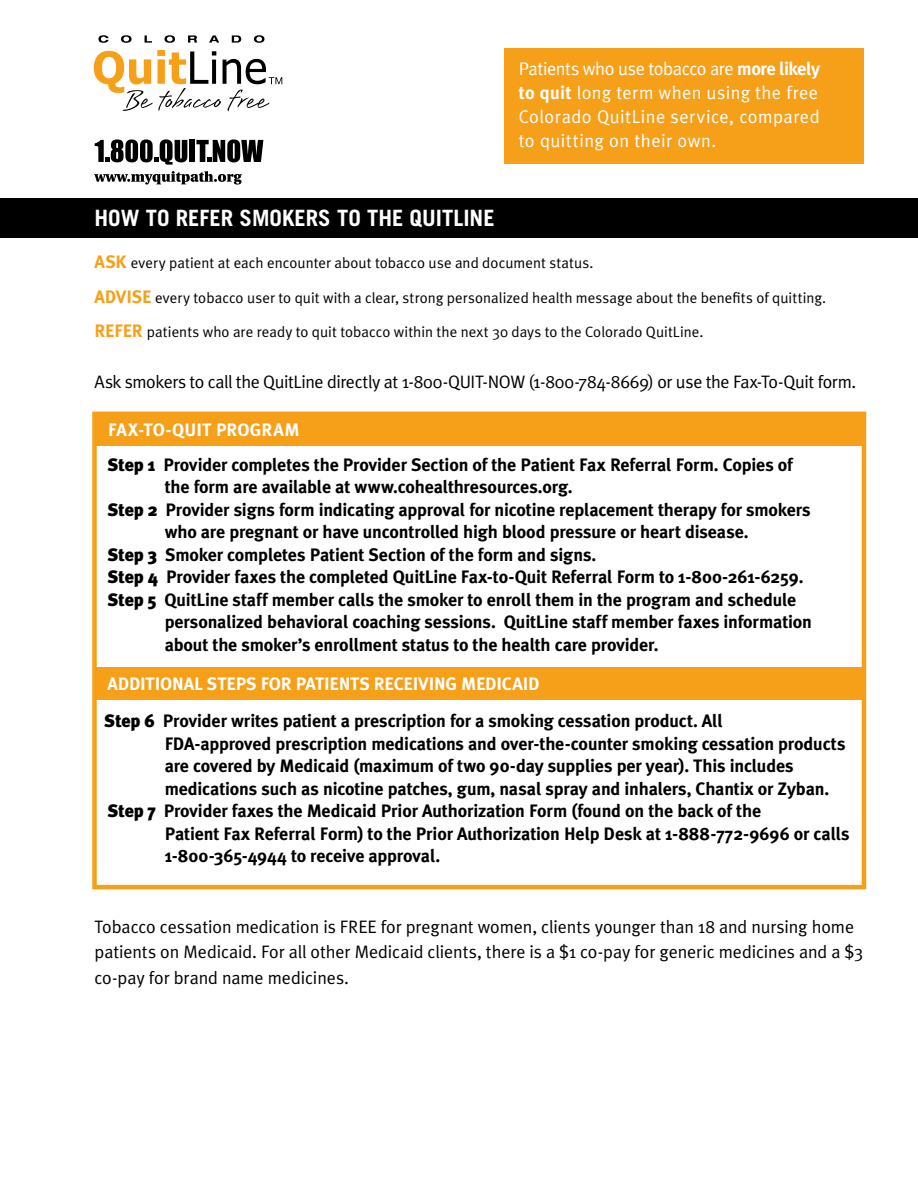
<style>
.page{position:relative;width:918px;height:1188px;background:#fff}
.page>*{position:absolute;margin:0;border:0;box-sizing:border-box;transform-origin:0 0}
.t1{font:700 22.5px "Trade Gothic";color:#fff}
.t2{font:18.3px/24px "Meta Plus Normal";letter-spacing:.025em;color:#fff;text-align:justify}
.t3{font:700 18px/34.5px "Meta Plus";letter-spacing:-.01em;color:#000}
.t4{font:18px/25.5px "Meta Plus Normal";letter-spacing:-.005em;color:#000}
.t5{font:700 18px "Meta Plus";color:#f6a01a}
.t6{font:15px "Meta Plus Normal";letter-spacing:.005em;color:#000}
.s1{font-family:"Meta Plus";font-weight:700}
.s2{font-family:"Meta Plus";font-weight:700;font-size:18px;color:#f6a01a}
.s3{color:#fff}
.s4{font-weight:900}
</style>
<div class="page">
<div style="left:94px;top:413px;width:769px;height:33px;background:#f6a01a"></div>
<div style="left:94px;top:667px;width:769px;height:33px;background:#f6a01a"></div>
<div style="left:0;top:198px;width:918px;height:39px;background:#000"></div>
<div style="left:92px;top:412px;width:774px;height:477px;border:4px solid #f6a01a"></div>
<svg style="left:95px;top:139px;width:92px;height:26px"></svg>
<div style="left:190px;top:140px;width:5px;height:22px;background:#000"></div>
<svg style="left:196px;top:139px;width:67px;height:23px"></svg>
<svg style="left:94px;top:171px;width:148px;height:14px"></svg>
<svg style="left:98px;top:35px;width:10px;height:8px"></svg>
<svg style="left:121px;top:35px;width:11px;height:8px"></svg>
<svg style="left:145px;top:35px;width:7px;height:8px"></svg>
<svg style="left:164px;top:35px;width:11px;height:8px"></svg>
<svg style="left:188px;top:35px;width:9px;height:8px"></svg>
<svg style="left:209px;top:35px;width:10px;height:8px"></svg>
<svg style="left:232px;top:35px;width:9px;height:8px"></svg>
<svg style="left:254px;top:35px;width:10px;height:8px"></svg>
<svg style="left:94px;top:50px;width:188px;height:61px"></svg>
<div style="left:504px;top:48px;width:359px;height:115px;background:#f6a01a"></div>
<p class="t2" style="left:519px;top:57px;width:303px">Patients who use tobacco are <span class="s1">more likely to quit</span> long term when using the free Colorado QuitLine service, compared to quitting on their own.</p>
<p class="t1" style="left:94px;top:205px;width:106px">HOW TO REFER</p>
<p class="t1" style="left:240px;top:205px;width:68px">SMOKERS</p>
<p class="t1" style="left:337px;top:205px;width:43px">TO THE</p>
<p class="t1" style="left:410px;top:205px;width:65px">QUITLINE</p>
<p class="t6" style="left:94px;top:254px;width:500px"><span class="s2">ASK</span> every patient at each encounter about tobacco use and document status.</p>
<p class="t5" style="left:94px;top:286px;width:21px">ADVISE</p>
<p class="t6" style="left:155px;top:289px;width:673px">every tobacco user to quit with a clear, strong personalized health message about the benefits of quitting.</p>
<p class="t6" style="left:94px;top:323px;width:611px"><span class="s2">REFER</span> patients who are ready to quit tobacco within the next 30 days to the Colorado QuitLine.</p>
<p class="t4" style="left:94px;top:369px;width:763px">Ask smokers to call the QuitLine directly at 1-800-QUIT-NOW (1-800-784-8669) or use the Fax-To-Quit form.</p>
<p class="t3" style="left:108px;top:413px;width:687px"><span class="s3">Fax-To-Quit Program<br></span><span class="s4">Step 1</span> Provider completes the Provider Section of the Patient Fax Referral Form. Copies of</p>
<p class="t3" style="left:165px;top:470px;width:409px">the form are available at www.cohealthresources.org.</p>
<p class="t3" style="left:108px;top:492px;width:705px"><span class="s4">Step 2</span> Provider signs form indicating approval for nicotine replacement therapy for smokers</p>
<p class="t3" style="left:165px;top:515px;width:586px">who are pregnant or have uncontrolled high blood pressure or heart disease.</p>
<p class="t3" style="left:108px;top:537px;width:490px"><span class="s4">Step 3</span> Smoker completes Patient Section of the form and signs.</p>
<p class="t3" style="left:108px;top:560px;width:697px"><span class="s4">Step 4</span> Provider faxes the completed QuitLine Fax-to-Quit Referral Form to 1-800-261-6259.</p>
<p class="t3" style="left:108px;top:582px;width:690px"><span class="s4">Step 5</span> QuitLine staff member calls the smoker to enroll them in the program and schedule</p>
<p class="t3" style="left:165px;top:605px;width:649px">personalized behavioral coaching sessions. QuitLine staff member faxes information</p>
<p class="t3" style="left:165px;top:627px;width:495px">about the smoker’s enrollment status to the health care provider.</p>
<p class="t3" style="left:104px;top:665px;width:620px;line-height:37.5px"><span class="s3">Additional steps for patients receiving Medicaid<br></span><span class="s4">Step 6</span> Provider writes patient a prescription for a smoking cessation product. All</p>
<p class="t3" style="left:165px;top:726px;width:682px">FDA-approved prescription medications and over-the-counter smoking cessation products</p>
<p class="t3" style="left:165px;top:749px;width:631px">are covered by Medicaid (maximum of two 90-day supplies per year). This includes</p>
<p class="t3" style="left:165px;top:771px;width:666px">medications such as nicotine patches, gum, nasal spray and inhalers, Chantix or Zyban.</p>
<p class="t3" style="left:108px;top:794px;width:655px"><span class="s4">Step 7</span> Provider faxes the Medicaid Prior Authorization Form (found on the back of the</p>
<p class="t3" style="left:165px;top:816px;width:687px">Patient Fax Referral Form) to the Prior Authorization Help Desk at 1-888-772-9696 or calls</p>
<p class="t3" style="left:165px;top:839px;width:277px">1-800-365-4944 to receive approval.</p>
<p class="t4" style="left:94px;top:913px;width:770px">Tobacco cessation medication is FREE for pregnant women, clients younger than 18 and nursing home patients on Medicaid. For all other Medicaid clients, there is a $1 co-pay for generic medicines and a $3 co-pay for brand name medicines.</p>
</div>
